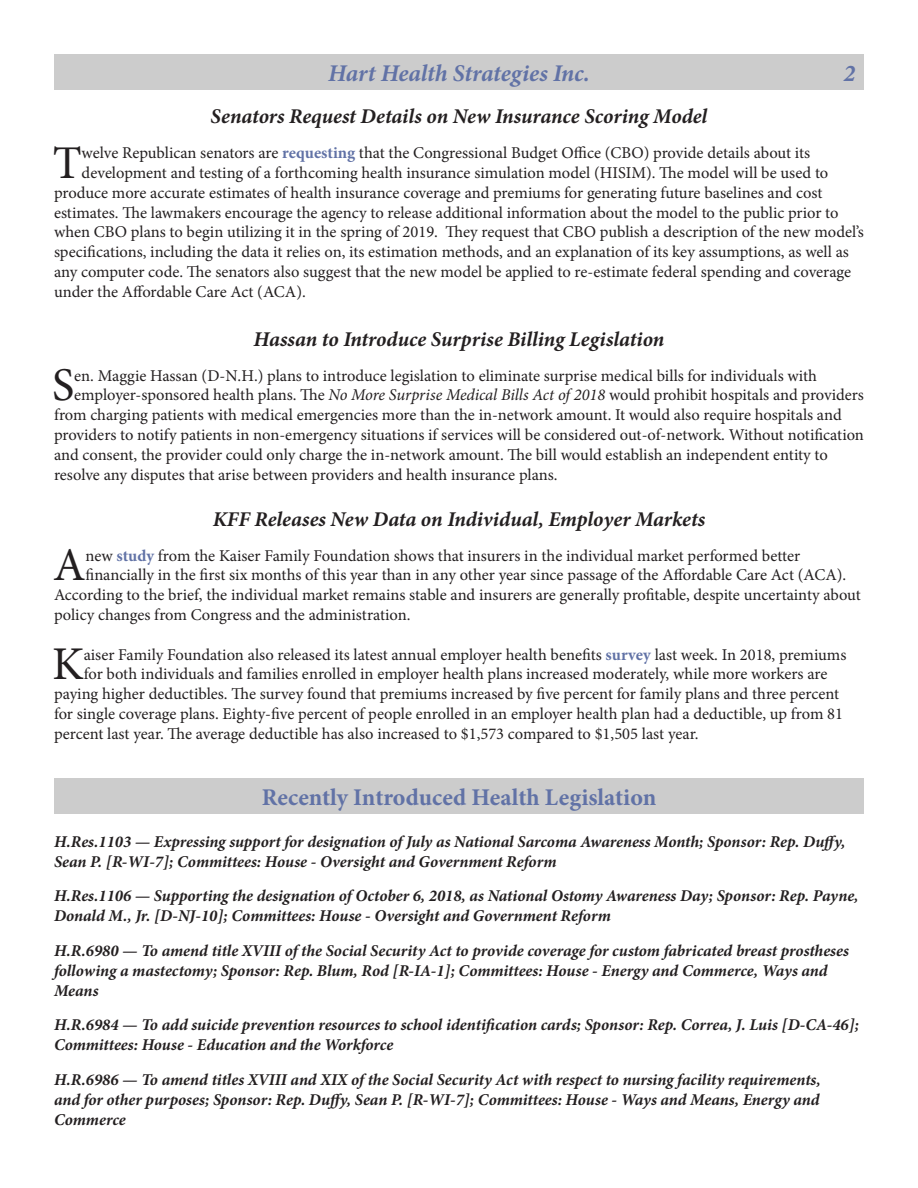
<style>
.page{position:relative;width:918px;height:1188px;background:#fff}
.page>*{position:absolute;margin:0;border:0;box-sizing:border-box;transform-origin:0 0}
.t1{font:46.95px "Minion Pro";color:#231f20}
.t2{font:700 24px "Minion Pro";color:#6172a6}
.t3{font:italic 700 24px "Minion Pro";letter-spacing:-.005em;color:#6172a6}
.t4{font:italic 700 21px "Minion Pro";letter-spacing:-.005em;color:#231f20}
.t5{font:16.5px "Minion Pro";letter-spacing:-.005em;color:#231f20}
.t6{font:italic 700 16.5px/19.8px "Minion Pro";letter-spacing:-.005em;color:#231f20}
.s1{font-weight:700;color:#6172a6}
.s2{font-style:italic}
</style>
<div class="page">
<div style="left:54px;top:54px;width:810px;height:36px;background:#ccc"></div>
<div style="left:54px;top:778px;width:810px;height:36px;background:#ccc"></div>
<p class="t3" style="left:328px;top:56px;width:263px">Hart Health Strategies Inc.</p>
<p class="t3" style="left:844px;top:56px;width:13px">2</p>
<p class="t4" style="left:211px;top:102px;width:498px">Senators Request Details on New Insurance Scoring Model</p>
<p class="t1" style="left:53px;top:132px;width:30px">T</p>
<p class="t5" style="left:82px;top:142px;width:730px">welve Republican senators are <span class="s1">requesting</span> that the Congressional Budget Office (CBO) provide details about its</p>
<p class="t5" style="left:82px;top:162px;width:748px">development and testing of a forthcoming health insurance simulation model (HISIM). The model will be used to</p>
<p class="t5" style="left:54px;top:182px;width:770px">produce more accurate estimates of health insurance coverage and premiums for generating future baselines and cost</p>
<p class="t5" style="left:54px;top:201px;width:786px">estimates. The lawmakers encourage the agency to release additional information about the model to the public prior to</p>
<p class="t5" style="left:54px;top:221px;width:811px">when CBO plans to begin utilizing it in the spring of 2019. They request that CBO publish a description of the new model’s</p>
<p class="t5" style="left:54px;top:241px;width:797px">specifications, including the data it relies on, its estimation methods, and an explanation of its key assumptions, as well as</p>
<p class="t5" style="left:54px;top:261px;width:799px">any computer code. The senators also suggest that the new model be applied to re-estimate federal spending and coverage</p>
<p class="t5" style="left:54px;top:281px;width:253px">under the Affordable Care Act (ACA).</p>
<p class="t4" style="left:254px;top:324px;width:412px">Hassan to Introduce Surprise Billing Legislation</p>
<p class="t1" style="left:52px;top:354px;width:24px">S</p>
<p class="t5" style="left:74px;top:364px;width:744px">en. Maggie Hassan (D-N.H.) plans to introduce legislation to eliminate surprise medical bills for individuals with</p>
<p class="t5" style="left:74px;top:384px;width:791px">employer-sponsored health plans. The <span class="s2">No More Surprise Medical Bills Act of 2018</span> would prohibit hospitals and providers</p>
<p class="t5" style="left:54px;top:404px;width:789px">from charging patients with medical emergencies more than the in-network amount. It would also require hospitals and</p>
<p class="t5" style="left:54px;top:424px;width:812px">providers to notify patients in non-emergency situations if services will be considered out-of-network. Without notification</p>
<p class="t5" style="left:54px;top:443px;width:775px">and consent, the provider could only charge the in-network amount. The bill would establish an independent entity to</p>
<p class="t5" style="left:54px;top:463px;width:505px">resolve any disputes that arise between providers and health insurance plans.</p>
<p class="t4" style="left:213px;top:504px;width:494px">KFF Releases New Data on Individual, Employer Markets</p>
<p class="t1" style="left:53px;top:534px;width:34px">A</p>
<p class="t5" style="left:86px;top:544px;width:716px">new <span class="s1">study</span> from the Kaiser Family Foundation shows that insurers in the individual market performed better</p>
<p class="t5" style="left:86px;top:564px;width:762px">financially in the first six months of this year than in any other year since passage of the Affordable Care Act (ACA).</p>
<p class="t5" style="left:54px;top:584px;width:808px">According to the brief, the individual market remains stable and insurers are generally profitable, despite uncertainty about</p>
<p class="t5" style="left:54px;top:604px;width:358px">policy changes from Congress and the administration.</p>
<p class="t1" style="left:52px;top:633px;width:33px">K</p>
<p class="t5" style="left:84px;top:643px;width:764px">aiser Family Foundation also released its latest annual employer health benefits <span class="s1">survey</span> last week. In 2018, premiums</p>
<p class="t5" style="left:84px;top:663px;width:745px">for both individuals and families enrolled in employer health plans increased moderately, while more workers are</p>
<p class="t5" style="left:54px;top:683px;width:787px">paying higher deductibles. The survey found that premiums increased by five percent for family plans and three percent</p>
<p class="t5" style="left:54px;top:703px;width:791px">for single coverage plans. Eighty-five percent of people enrolled in an employer health plan had a deductible, up from 81</p>
<p class="t5" style="left:54px;top:722px;width:646px">percent last year. The average deductible has also increased to $1,573 compared to $1,505 last year.</p>
<p class="t2" style="left:262px;top:781px;width:396px">Recently Introduced Health Legislation</p>
<p class="t6" style="left:54px;top:831px;width:793px">H.Res.1103 — Expressing support for designation of July as National Sarcoma Awareness Month; Sponsor: Rep. Duffy,<br>Sean P. [R-WI-7]; Committees: House - Oversight and Government Reform</p>
<p class="t6" style="left:54px;top:886px;width:806px">H.Res.1106 — Supporting the designation of October 6, 2018, as National Ostomy Awareness Day; Sponsor: Rep. Payne,<br>Donald M., Jr. [D-NJ-10]; Committees: House - Oversight and Government Reform</p>
<p class="t6" style="left:54px;top:941px;width:797px">H.R.6980 — To amend title XVIII of the Social Security Act to provide coverage for custom fabricated breast prostheses following a mastectomy; Sponsor: Rep. Blum, Rod [R-IA-1]; Committees: House - Energy and Commerce, Ways and<br>Means</p>
<p class="t6" style="left:54px;top:1015px;width:807px">H.R.6984 — To add suicide prevention resources to school identification cards; Sponsor: Rep. Correa, J. Luis [D-CA-46];<br>Committees: House - Education and the Workforce</p>
<p class="t6" style="left:54px;top:1070px;width:768px;text-align:justify">H.R.6986 — To amend titles XVIII and XIX of the Social Security Act with respect to nursing facility requirements, and for other purposes; Sponsor: Rep. Duffy, Sean P. [R-WI-7]; Committees: House - Ways and Means, Energy and Commerce</p>
</div>
